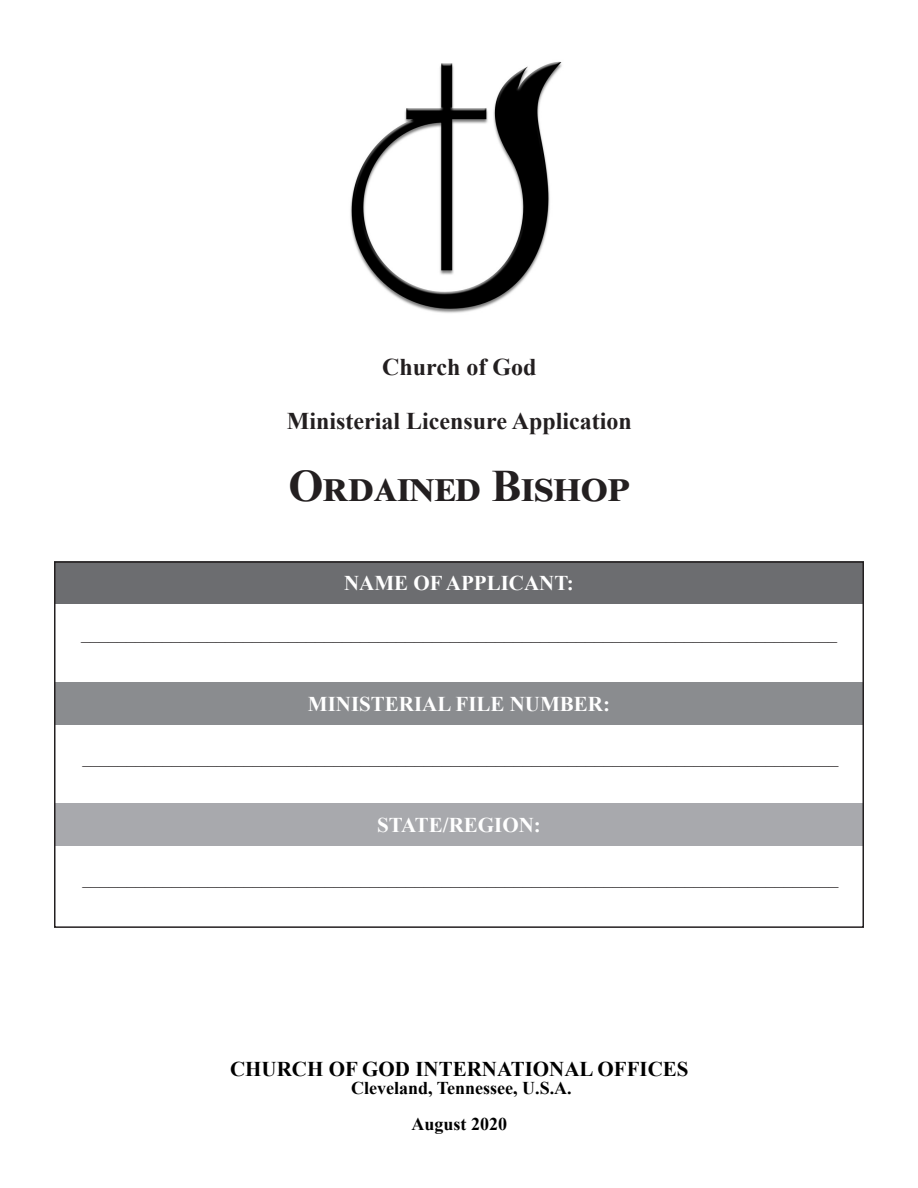
<style>
.page{position:relative;width:918px;height:1188px;background:#fff}
.page>*{position:absolute;margin:0;border:0;box-sizing:border-box;transform-origin:0 0}
.t1{font:700 45px "Times New Roman";letter-spacing:.015em;color:#231f20}
.t2{font:700 24px "Times New Roman";color:#231f20}
.t3{font:700 21px "Times New Roman";color:#fff}
.t4{font:700 21px "Times New Roman";color:#000}
.t5{font:18px "Times New Roman";color:#231f20}
.t6{font:700 18px "Times New Roman";color:#000}
</style>
<div class="page">
<div style="left:54px;top:562px;width:810px;height:42px;background:#6c6d70"></div>
<div style="left:54px;top:682px;width:810px;height:43px;background:#8a8c8f"></div>
<img style="left:350px;top:61px;width:212px;height:252px">
<div style="left:54px;top:804px;width:810px;height:42px;background:#a8a9ad"></div>
<div style="left:54px;top:561px;width:810px;height:367px;border:2px solid #231f20"></div>
<p class="t2" style="left:382px;top:350px;width:156px">Church of God</p>
<p class="t2" style="left:287px;top:404px;width:346px">Ministerial Licensure Application</p>
<p class="t1" style="left:288px;top:454px;width:343px">Ordained Bishop</p>
<p class="t3" style="left:344px;top:568px;width:231px">NAME OF APPLICANT:</p>
<p class="t5" style="left:81px;top:620px;width:757px">____________________________________________________________________________________</p>
<p class="t3" style="left:308px;top:688px;width:304px">MINISTERIAL FILE NUMBER:</p>
<p class="t5" style="left:82px;top:744px;width:757px">____________________________________________________________________________________</p>
<p class="t3" style="left:377px;top:810px;width:165px">STATE/REGION:</p>
<p class="t5" style="left:82px;top:866px;width:757px">____________________________________________________________________________________</p>
<p class="t4" style="left:230px;top:1054px;width:460px">CHURCH OF GOD INTERNATIONAL OFFICES</p>
<p class="t6" style="left:351px;top:1075px;width:222px">Cleveland, Tennessee, U.S.A.</p>
<p class="t6" style="left:412px;top:1111px;width:97px">August 2020</p>
</div>
